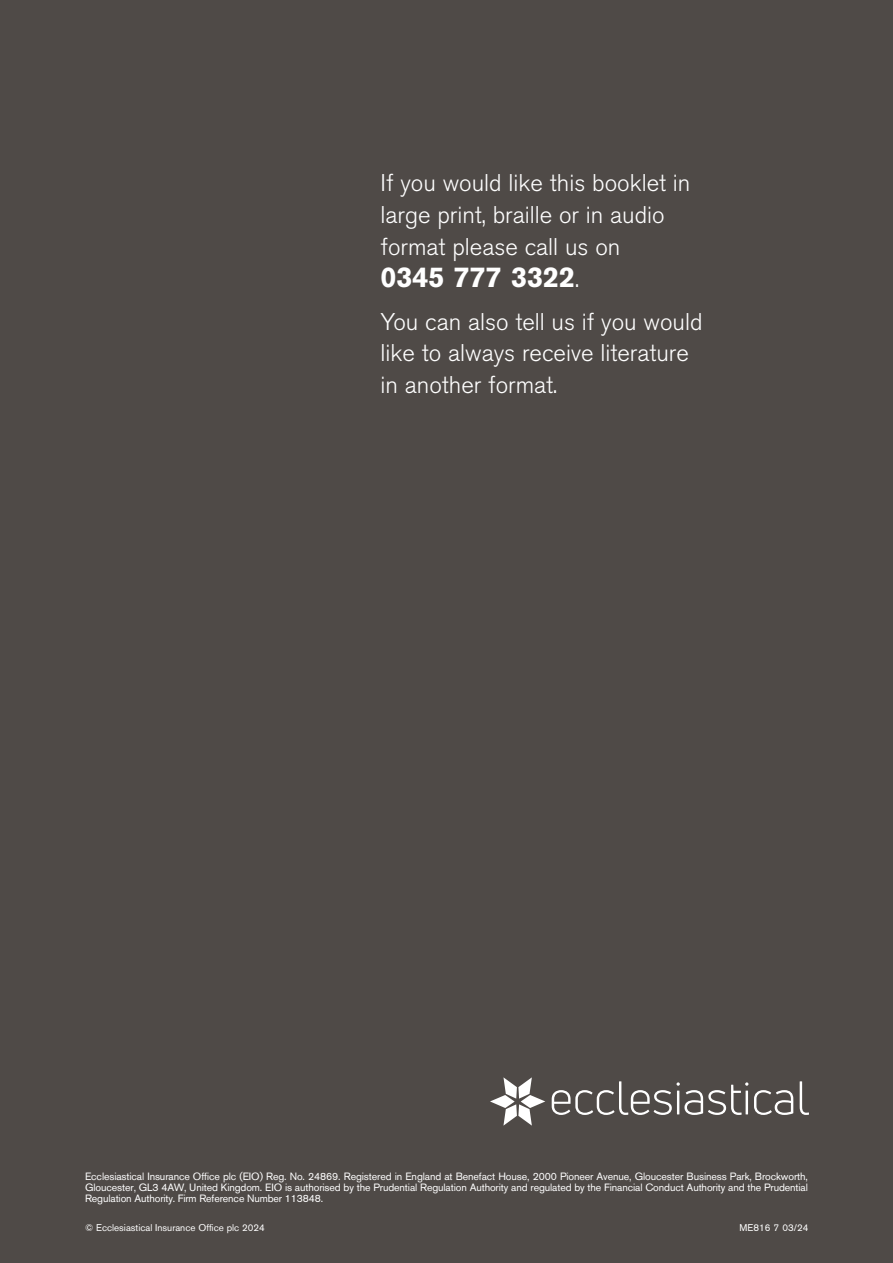
<style>
.page{position:relative;width:893px;height:1263px;background:#4f4a47}
.page>*{position:absolute;margin:0;border:0;box-sizing:border-box;transform-origin:0 0}
.t1{font:700 28.5px "Akzidenz Grotesk BQ";color:#fff}
.t2{font:300 24px/32px "Akzidenz Grotesk BQ";color:#fff}
.t3{font:10.5px/11.2px "Akzidenz Grotesk BQ";letter-spacing:-.01em;color:#fff;text-align:justify}
.t4{font:9.75px "Akzidenz Grotesk BQ";color:#fff}
.s1{font-weight:300;font-size:24px}
</style>
<div class="page">
<svg style="left:552px;top:1081px;width:257px;height:34px"></svg>
<svg style="left:490px;top:1077px;width:55px;height:48px"></svg>
<h2 class="t2" style="left:381px;top:168px;width:311px">If you would like this booklet in large print, braille or in audio format please call us on</h2>
<h1 class="t1" style="left:381px;top:261px;width:200px">0345 777 3322<span class="s1">.</span></h1>
<h2 class="t2" style="left:381px;top:306px;width:323px">You can also tell us if you would like to always receive literature in another format.</h2>
<p class="t3" style="left:85px;top:1170px;width:724px">Ecclesiastical Insurance Office plc (EIO) Reg. No. 24869. Registered in England at Benefact House, 2000 Pioneer Avenue, Gloucester Business Park, Brockworth, Gloucester, GL3 4AW, United Kingdom. EIO is authorised by the Prudential Regulation Authority and regulated by the Financial Conduct Authority and the Prudential Regulation Authority. Firm Reference Number 113848.</p>
<p class="t4" style="left:85px;top:1222px;width:181px">© Ecclesiastical Insurance Office plc 2024</p>
<p class="t4" style="left:740px;top:1222px;width:70px">ME816 7 03/24</p>
</div>
